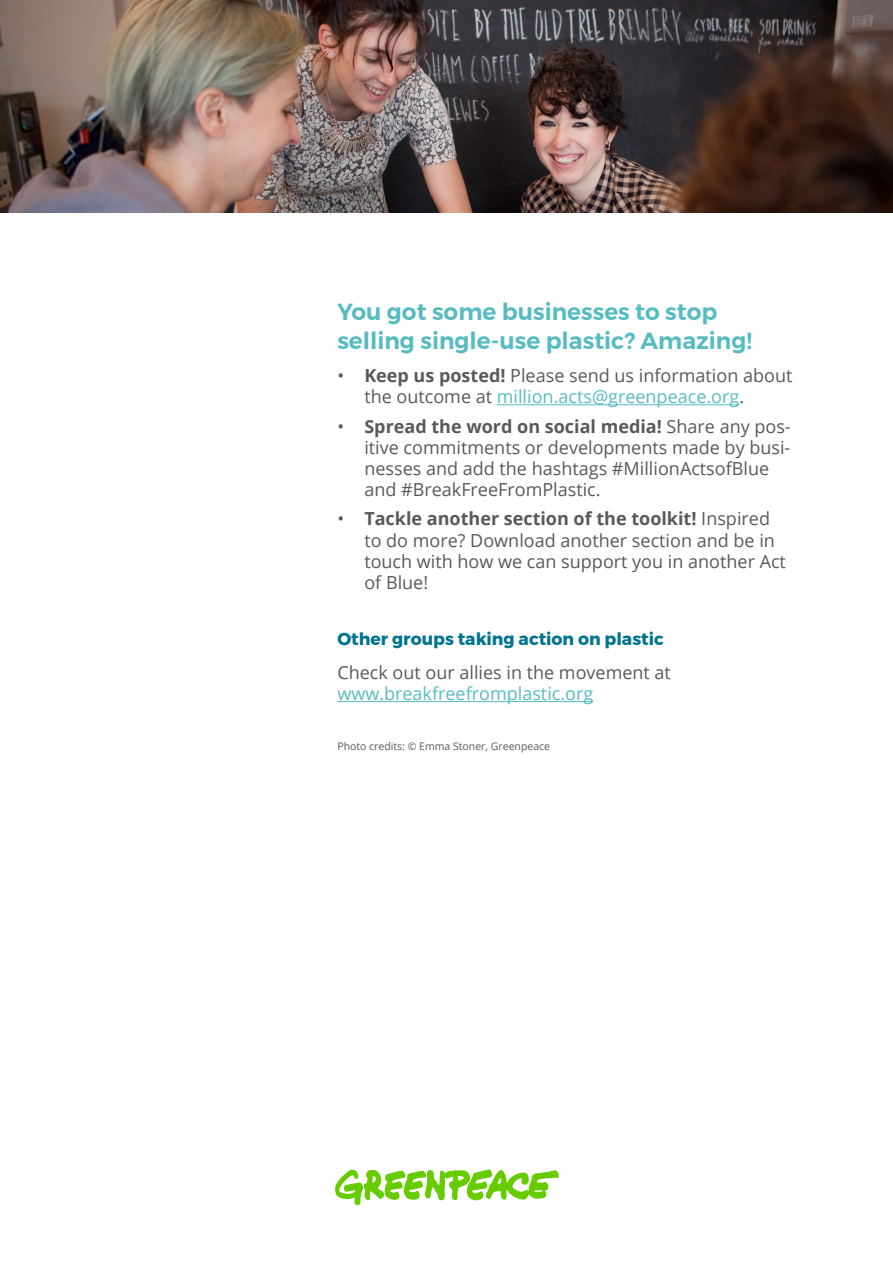
<style>
.page{position:relative;width:893px;height:1263px;background:#fff}
.page>*{position:absolute;margin:0;border:0;box-sizing:border-box;transform-origin:0 0}
.t1{font:600 23.25px/28.5px "Montserrat";color:#56bcc1}
.t2{font:18px/21px "Open Sans";color:#58595b}
.t3{font:18px "Open Sans";color:#56bcc1}
.t4{font:700 17.25px "Montserrat";color:#00748f}
.t5{font:10.5px "Open Sans";color:#58595b}
.s1{font-weight:700}
.s2{color:#56bcc1}
</style>
<div class="page">
<hr style="left:497px;top:404px;width:242px;height:1px;background:#56bcc1">
<hr style="left:337px;top:701px;width:256px;height:1px;background:#56bcc1">
<svg style="left:335px;top:1169px;width:224px;height:36px"></svg>
<img style="left:0;top:0;width:893px;height:213px">
<p class="t1" style="left:337px;top:298px;width:416px">You got some businesses to stop selling single-use plastic? Amazing!</p>
<p class="t2" style="left:364px;top:365px;width:430px;text-indent:-27px">• <span class="s1">Keep us posted!</span> Please send us information about the outcome at <span class="s2">million.acts@greenpeace.org</span>.</p>
<p class="t2" style="left:364px;top:415px;width:428px;text-indent:-27px">• <span class="s1">Spread the word on social media!</span> Share any pos&shy;itive commitments or developments made by busi&shy;nesses and add the hashtags #MillionActsofBlue and #BreakFreeFromPlastic.</p>
<p class="t2" style="left:364px;top:508px;width:423px;text-indent:-27px">• <span class="s1">Tackle another section of the toolkit!</span> Inspired to do more? Download another section and be in touch with how we can support you in another Act of Blue!</p>
<p class="t4" style="left:337px;top:625px;width:328px">Other groups taking action on plastic</p>
<p class="t2" style="left:337px;top:662px;width:335px">Check out our allies in the movement at</p>
<p class="t3" style="left:337px;top:681px;width:257px">www.breakfreefromplastic.org</p>
<p class="t5" style="left:337px;top:739px;width:214px">Photo credits: © Emma Stoner, Greenpeace</p>
</div>
